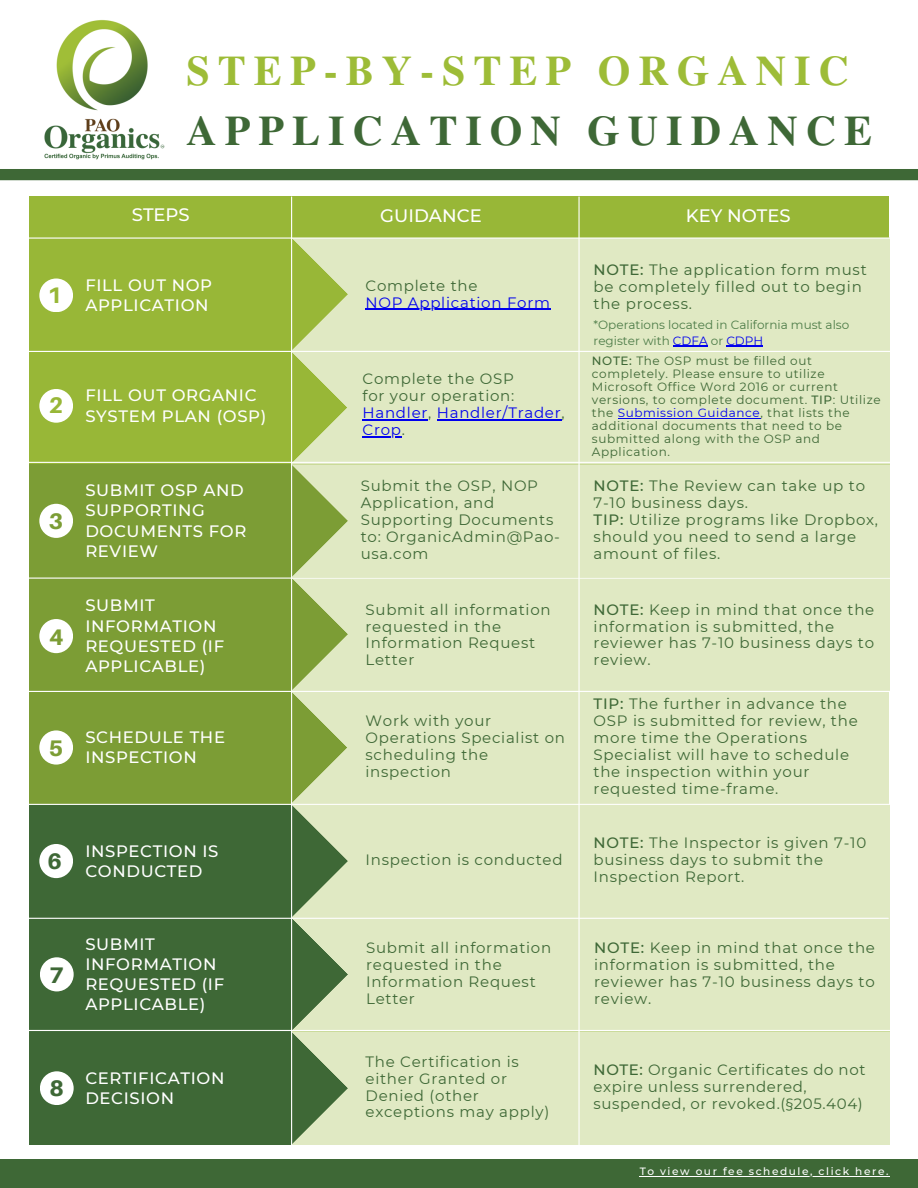
<style>
.page{position:relative;width:918px;height:1188px;background:#fff}
.page>*{position:absolute;margin:0;border:0;box-sizing:border-box;transform-origin:0 0}
.t1{font:700 42px/59.7px "Te X Gyre Termes";letter-spacing:.19em;color:#9dbc37}
.t2{font:800 22.5px "Aileron";color:#3e6836}
.t3{font:800 22.5px "Aileron";color:#7c9d35}
.t4{font:800 22.5px "Aileron";color:#98b737}
.t5{font:500 18px "Montserrat";color:#fff}
.t6{font:500 16.5px/20.2px "Montserrat";letter-spacing:.04em;color:#fff}
.t7{font:15px/16.8px "Montserrat";letter-spacing:.05em;color:#3e6836}
.t8{font:15px "Montserrat";letter-spacing:.05em;color:#00e}
.t9{font:12px/13px "Montserrat";letter-spacing:.05em;color:#3e6836}
.t10{font:12px/16px "Montserrat";color:#4d7c48}
.t11{font:500 10.5px "Montserrat";letter-spacing:.15em;color:#fff}
.s1{color:#3e6836}
.s2{color:#00e}
.s3{font-weight:500}
</style>
<div class="page">
<div style="left:30px;top:238px;width:859px;height:113px;background:#e0e9c3"></div>
<div style="left:30px;top:238px;width:262px;height:113px;background:#98b737"></div>
<div style="left:0;top:169px;width:918px;height:11px;background:#3e6836"></div>
<div style="left:30px;top:351px;width:859px;height:113px;background:#e0e9c3"></div>
<div style="left:30px;top:351px;width:262px;height:113px;background:#98b737"></div>
<div style="left:30px;top:464px;width:859px;height:114px;background:#e0e9c3"></div>
<div style="left:30px;top:464px;width:262px;height:114px;background:#7c9d35"></div>
<div style="left:30px;top:578px;width:859px;height:113px;background:#e0e9c3"></div>
<div style="left:30px;top:578px;width:262px;height:113px;background:#7c9d35"></div>
<div style="left:29px;top:691px;width:860px;height:113px;background:#e0e9c3"></div>
<div style="left:29px;top:691px;width:262px;height:113px;background:#7c9d35"></div>
<div style="left:30px;top:804px;width:859px;height:114px;background:#e0e9c3"></div>
<div style="left:30px;top:804px;width:262px;height:114px;background:#3e6836"></div>
<div style="left:30px;top:918px;width:859px;height:113px;background:#e0e9c3"></div>
<div style="left:30px;top:918px;width:262px;height:113px;background:#3e6836"></div>
<div style="left:30px;top:1032px;width:859px;height:113px;background:#e0e9c3"></div>
<div style="left:30px;top:1032px;width:262px;height:113px;background:#3e6836"></div>
<div style="left:30px;top:196px;width:859px;height:42px;background:#98b737"></div>
<svg style="left:292px;top:239px;width:56px;height:905px"></svg>
<hr style="left:291px;top:197px;width:1px;height:958px;background:#fff">
<hr style="left:0;top:238px;width:918px;height:1px;background:#fff">
<hr style="left:22px;top:351px;width:896px;height:1px;background:#fff">
<hr style="left:16px;top:462px;width:902px;height:1px;background:#fff">
<hr style="left:10px;top:578px;width:908px;height:1px;background:#fff">
<hr style="left:0;top:691px;width:918px;height:1px;background:#fff">
<hr style="left:0;top:804px;width:914px;height:1px;background:#fff">
<hr style="left:0;top:918px;width:888px;height:1px;background:#fff">
<hr style="left:10px;top:1030px;width:908px;height:1px;background:#fff">
<img style="left:44px;top:20px;width:121px;height:140px">
<div style="left:39px;top:844px;width:34px;height:34px;background:#fff;border-radius:50%"></div>
<div style="left:40px;top:957px;width:34px;height:34px;background:#fff;border-radius:50%"></div>
<hr style="left:578px;top:197px;width:2px;height:958px;background:#fff">
<div style="left:39px;top:389px;width:34px;height:34px;background:#fff;border-radius:50%"></div>
<div style="left:39px;top:504px;width:34px;height:34px;background:#fff;border-radius:50%"></div>
<div style="left:39px;top:619px;width:34px;height:34px;background:#fff;border-radius:50%"></div>
<div style="left:39px;top:730px;width:34px;height:35px;background:#fff;border-radius:50%"></div>
<div style="left:39px;top:279px;width:34px;height:33px;background:#fff;border-radius:50%"></div>
<hr style="left:366px;top:309px;width:185px;height:1px;background:#00e">
<hr style="left:363px;top:419px;width:65px;height:1px;background:#00e">
<hr style="left:437px;top:419px;width:125px;height:1px;background:#00e">
<hr style="left:363px;top:436px;width:39px;height:1px;background:#00e">
<hr style="left:618px;top:418px;width:142px;height:1px;background:#00e">
<div style="left:40px;top:1071px;width:34px;height:34px;background:#fff;border-radius:50%"></div>
<div style="left:0;top:1159px;width:918px;height:29px;background:#3e6836"></div>
<hr style="left:640px;top:1176px;width:250px;height:1px;background:#fff">
<hr style="left:673px;top:346px;width:35px;height:1px;background:#00e">
<hr style="left:726px;top:346px;width:37px;height:1px;background:#00e">
<p class="t1" style="left:187px;top:39px;width:687px">STEP-BY-STEP ORGANIC<br><span class="s1">APPLICATION GUIDANCE</span></p>
<h3 class="t4" style="left:48px;top:282px;width:16px">1</h3>
<p class="t4" style="left:49px;top:391px;width:16px">2</p>
<p class="t3" style="left:49px;top:507px;width:16px">3</p>
<h2 class="t3" style="left:49px;top:623px;width:16px">4</h2>
<h3 class="t3" style="left:49px;top:734px;width:16px">5</h3>
<h2 class="t2" style="left:48px;top:848px;width:16px">6</h2>
<h2 class="t2" style="left:50px;top:961px;width:16px">7</h2>
<h3 class="t2" style="left:50px;top:1074px;width:16px">8</h3>
<h1 class="t5" style="left:132px;top:203px;width:59px">STEPS</h1>
<p class="t5" style="left:380px;top:204px;width:103px">GUIDANCE</p>
<h2 class="t5" style="left:686px;top:204px;width:107px">KEY NOTES</h2>
<p class="t6" style="left:85px;top:275px;width:128px">FILL OUT NOP<br>APPLICATION</p>
<p class="t6" style="left:85px;top:385px;width:183px">FILL OUT ORGANIC<br>SYSTEM PLAN (OSP)</p>
<h2 class="t6" style="left:85px;top:480px;width:163px">SUBMIT OSP AND<br>SUPPORTING<br>DOCUMENTS FOR<br>REVIEW</h2>
<h3 class="t6" style="left:85px;top:595px;width:140px">SUBMIT<br>INFORMATION<br>REQUESTED (IF<br>APPLICABLE)</h3>
<h3 class="t6" style="left:85px;top:727px;width:141px">SCHEDULE THE<br>INSPECTION</h3>
<p class="t6" style="left:85px;top:841px;width:135px">INSPECTION IS<br>CONDUCTED</p>
<p class="t6" style="left:85px;top:934px;width:140px">SUBMIT<br>INFORMATION<br>REQUESTED (IF<br>APPLICABLE)</p>
<h2 class="t6" style="left:85px;top:1068px;width:141px">CERTIFICATION<br>DECISION</h2>
<h4 class="t7" style="left:366px;top:277px;width:113px">Complete the</h4>
<p class="t8" style="left:366px;top:293px;width:186px">NOP Application Form</p>
<p class="t7" style="left:363px;top:371px;width:204px">Complete the OSP<br>for your operation:<br><span class="s2">Handler</span>, <span class="s2">Handler/Trader</span>,</p>
<p class="t8" style="left:363px;top:421px;width:44px">Crop<span class="s1">.</span></p>
<h2 class="t7" style="left:361px;top:477px;width:201px">Submit the OSP, NOP<br>Application, and<br>Supporting Documents to: OrganicAdmin@Pao&shy;usa.com</h2>
<h3 class="t7" style="left:366px;top:601px;width:187px">Submit all information requested in the<br>Information Request<br>Letter</h3>
<h4 class="t7" style="left:366px;top:712px;width:201px">Work with your<br>Operations Specialist on scheduling the inspection</h4>
<p class="t7" style="left:366px;top:851px;width:199px">Inspection is conducted</p>
<p class="t7" style="left:594px;top:261px;width:275px"><span class="s3">NOTE:</span> The application form must be completely filled out to begin the process.</p>
<p class="t10" style="left:594px;top:316px;width:257px">*Operations located in California must also register with <span class="s2">CDFA</span> or <span class="s2">CDPH</span></p>
<p class="t9" style="left:592px;top:355px;width:290px"><span class="s3">NOTE:</span> The OSP must be filled out completely. Please ensure to utilize Microsoft Office Word 2016 or current versions, to complete document. <span class="s3">TIP</span>: Utilize the <span class="s2">Submission Guidance</span>, that lists the additional documents that need to be submitted along with the OSP and Application.</p>
<p class="t7" style="left:594px;top:477px;width:286px"><span class="s3">NOTE:</span> The Review can take up to<br>7-10 business days.<br><span class="s3">TIP:</span> Utilize programs like Dropbox, should you need to send a large amount of files.</p>
<p class="t7" style="left:594px;top:601px;width:282px"><span class="s3">NOTE:</span> Keep in mind that once the information is submitted, the reviewer has 7-10 business days to review.</p>
<p class="t7" style="left:594px;top:695px;width:266px"><span class="s3">TIP:</span> The further in advance the<br>OSP is submitted for review, the more time the Operations<br>Specialist will have to schedule the inspection within your requested time-frame.</p>
<p class="t7" style="left:594px;top:834px;width:274px"><span class="s3">NOTE:</span> The Inspector is given 7-10 business days to submit the<br>Inspection Report.</p>
<p class="t7" style="left:366px;top:939px;width:187px">Submit all information requested in the<br>Information Request<br>Letter</p>
<p class="t7" style="left:594px;top:939px;width:282px"><span class="s3">NOTE:</span> Keep in mind that once the information is submitted, the reviewer has 7-10 business days to review.</p>
<h3 class="t7" style="left:366px;top:1053px;width:185px">The Certification is either Granted or<br>Denied (other exceptions may apply)</h3>
<p class="t7" style="left:594px;top:1061px;width:273px"><span class="s3">NOTE:</span> Organic Certificates do not expire unless surrendered, suspended, or revoked.(§205.404)</p>
<p class="t11" style="left:640px;top:1165px;width:250px">To view our fee schedule, click here.</p>
</div>
